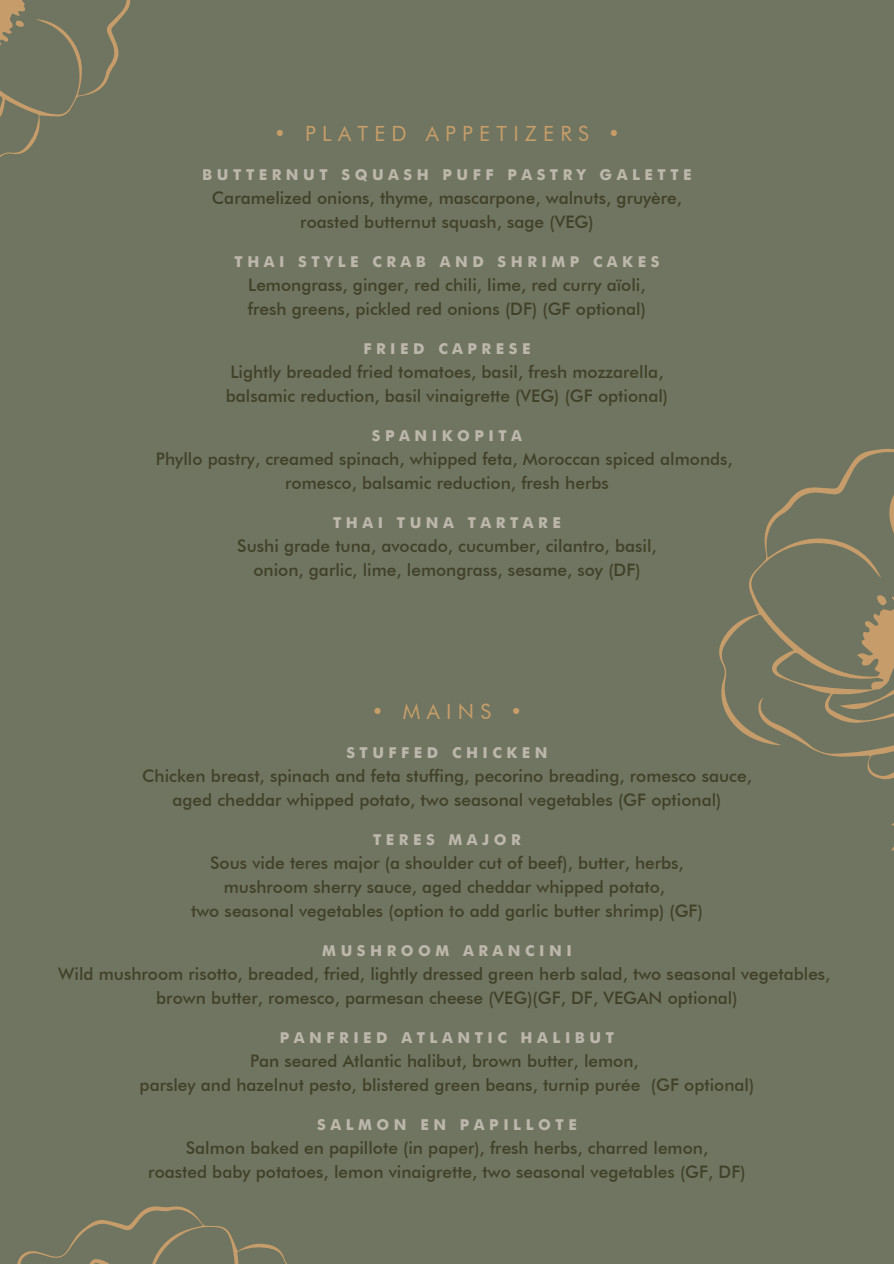
<style>
.page{position:relative;width:894px;height:1264px;background:#fff}
.page>*{position:absolute;margin:0;border:0;box-sizing:border-box;transform-origin:0 0}
.t1{font:21px "Futura BT";letter-spacing:.3em;color:#c69d69}
.t2{font:500 17.25px/24px "Futura BT";color:#414128;text-align:center}
.t3{font:700 15px "Futura";letter-spacing:.3em;color:#bcb6ab}
</style>
<div class="page">
<div style="left:0;top:0;width:893px;height:1263px;background:#6f7561"></div>
<svg style="left:719px;top:448px;width:174px;height:292px"></svg>
<svg style="left:756px;top:564px;width:137px;height:287px"></svg>
<svg style="left:17px;top:1206px;width:270px;height:57px"></svg>
<svg style="left:0;top:0;width:131px;height:157px"></svg>
<p class="t1" style="left:274px;top:121px;width:347px">• PLATED APPETIZERS •</p>
<p class="t3" style="left:202px;top:164px;width:490px">BUTTERNUT SQUASH PUFF PASTRY GALETTE</p>
<p class="t2" style="left:212px;top:186px;width:471px">Caramelized onions, thyme, mascarpone, walnuts, gruyère, roasted butternut squash, sage (VEG)</p>
<p class="t3" style="left:234px;top:251px;width:426px">THAI STYLE CRAB AND SHRIMP CAKES</p>
<p class="t2" style="left:248px;top:273px;width:399px;text-align:left">Lemongrass, ginger, red chili, lime, red curry aïoli, fresh greens, pickled red onions (DF) (GF optional)</p>
<p class="t3" style="left:363px;top:338px;width:168px">FRIED CAPRESE</p>
<p class="t2" style="left:226px;top:360px;width:444px;text-align:left">Lightly breaded fried tomatoes, basil, fresh mozzarella, balsamic reduction, basil vinaigrette (VEG) (GF optional)</p>
<p class="t3" style="left:372px;top:425px;width:151px">SPANIKOPITA</p>
<p class="t2" style="left:156px;top:447px;width:578px">Phyllo pastry, creamed spinach, whipped feta, Moroccan spiced almonds, romesco, balsamic reduction, fresh herbs</p>
<p class="t3" style="left:333px;top:512px;width:229px">THAI TUNA TARTARE</p>
<p class="t2" style="left:237px;top:534px;width:421px">Sushi grade tuna, avocado, cucumber, cilantro, basil, onion, garlic, lime, lemongrass, sesame, soy (DF)</p>
<p class="t1" style="left:371px;top:698px;width:152px">• MAINS •</p>
<p class="t3" style="left:346px;top:741px;width:203px">STUFFED CHICKEN</p>
<p class="t2" style="left:142px;top:763px;width:611px">Chicken breast, spinach and feta stuffing, pecorino breading, romesco sauce, aged cheddar whipped potato, two seasonal vegetables (GF optional)</p>
<p class="t3" style="left:373px;top:828px;width:149px">TERES MAJOR</p>
<p class="t2" style="left:191px;top:850px;width:513px">Sous vide teres major (a shoulder cut of beef), butter, herbs, mushroom sherry sauce, aged cheddar whipped potato,<br>two seasonal vegetables (option to add garlic butter shrimp) (GF)</p>
<p class="t3" style="left:322px;top:939px;width:251px">MUSHROOM ARANCINI</p>
<p class="t2" style="left:58px;top:961px;width:773px">Wild mushroom risotto, breaded, fried, lightly dressed green herb salad, two seasonal vegetables, brown butter, romesco, parmesan cheese (VEG)(GF, DF, VEGAN optional)</p>
<p class="t3" style="left:280px;top:1026px;width:335px">PANFRIED ATLANTIC HALIBUT</p>
<p class="t2" style="left:140px;top:1048px;width:616px">Pan seared Atlantic halibut, brown butter, lemon,<br>parsley and hazelnut pesto, blistered green beans, turnip purée (GF optional)</p>
<p class="t3" style="left:317px;top:1113px;width:261px">SALMON EN PAPILLOTE</p>
<p class="t2" style="left:148px;top:1135px;width:598px">Salmon baked en papillote (in paper), fresh herbs, charred lemon,<br>roasted baby potatoes, lemon vinaigrette, two seasonal vegetables (GF, DF)</p>
</div>
